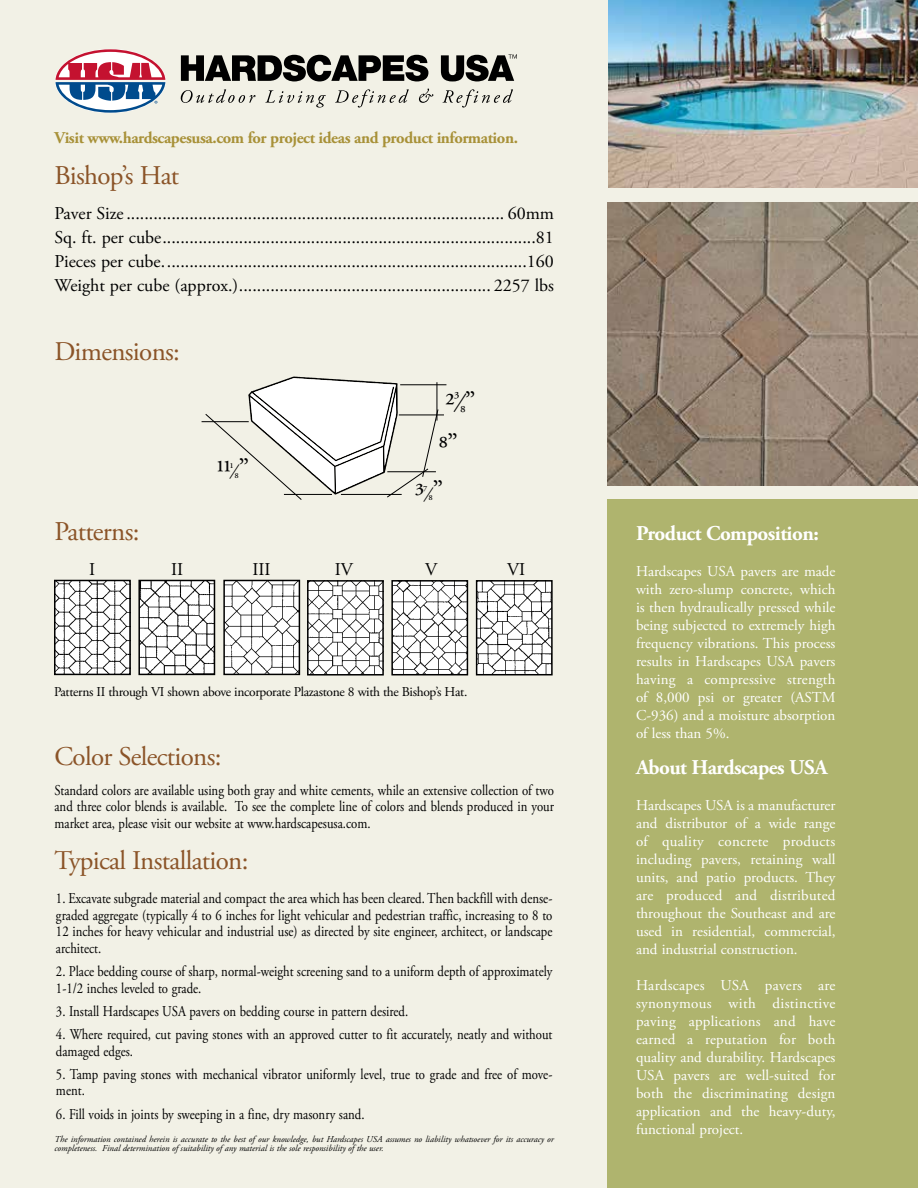
<style>
.page{position:relative;width:918px;height:1188px;background:#f2f1e6}
.page>*{position:absolute;margin:0;border:0;box-sizing:border-box;transform-origin:0 0}
.t1{font:27px "Adobe Garamond Pro";letter-spacing:-.025em;color:#8b5428}
.t2{font:27px "Adobe Garamond Pro";color:#000}
.t3{font:700 21px "Adobe Garamond Pro";letter-spacing:-.025em;color:#fff}
.t4{font:18px/24px "Adobe Garamond Pro";color:#000;text-align:right}
.t5{font:700 16.5px "Adobe Garamond Pro";letter-spacing:-.025em;color:#a89138}
.t6{font:15px/16.5px "Adobe Garamond Pro";color:#000;scale:.85 1}
.t7{font:15px/18px "Adobe Garamond Pro";color:#fff;text-align:justify}
.t8{font:13.5px "Adobe Garamond Pro";letter-spacing:-.025em;color:#000}
.t9{font:italic 9px/9px "Adobe Garamond Pro";color:#000}
.s1{font-size:21px}
</style>
<div class="page">
<div style="left:608px;top:499px;width:310px;height:689px;background:#afb46e"></div>
<img style="left:608px;top:202px;width:310px;height:284px">
<img style="left:609px;top:0;width:309px;height:188px">
<svg style="left:55px;top:49px;width:111px;height:64px"></svg>
<svg style="left:181px;top:54px;width:336px;height:27px;background:#61615c"></svg>
<svg style="left:181px;top:89px;width:332px;height:19px;background:#d7d6cc"></svg>
<hr style="left:400px;top:384px;width:46px;height:1px;background:#000">
<hr style="left:399px;top:415px;width:45px;height:1px;background:#000">
<hr style="left:202px;top:421px;width:47px;height:1px;background:#000">
<svg style="left:205px;top:376px;width:234px;height:125px"></svg>
<img style="left:57px;top:583px;width:71px;height:89px">
<div style="left:54px;top:580px;width:77px;height:95px;border:2px solid #000"></div>
<img style="left:141px;top:583px;width:71px;height:89px">
<div style="left:138px;top:580px;width:77px;height:95px;border:2px solid #000"></div>
<img style="left:226px;top:583px;width:71px;height:89px">
<div style="left:223px;top:580px;width:77px;height:95px;border:2px solid #000"></div>
<img style="left:394px;top:583px;width:71px;height:89px">
<div style="left:391px;top:580px;width:77px;height:95px;border:2px solid #000"></div>
<img style="left:479px;top:583px;width:71px;height:89px">
<div style="left:476px;top:580px;width:77px;height:95px;border:2px solid #000"></div>
<img style="left:310px;top:583px;width:71px;height:90px">
<div style="left:307px;top:580px;width:77px;height:96px;border:2px solid #000"></div>
<p class="t5" style="left:54px;top:128px;width:465px">Visit www.hardscapesusa.com for project ideas and product information.</p>
<h1 class="t1" style="left:54px;top:159px;width:126px">Bishop’s Hat</h1>
<p class="t4" style="left:54px;top:202px;width:222px">Paver Size .................................</p>
<p class="t4" style="left:508px;top:202px;width:48px">60mm</p>
<p class="t4" style="left:54px;top:226px;width:222px">Sq. ft. per cube.........................</p>
<p class="t4" style="left:536px;top:226px;width:19px">81</p>
<p class="t4" style="left:54px;top:250px;width:222px">Pieces per cube.........................</p>
<p class="t4" style="left:54px;top:250px;width:501px">160<br>Weight per cube (approx.)........................................................ 2257 lbs</p>
<h1 class="t1" style="left:54px;top:335px;width:127px">Dimensions:</h1>
<h1 class="t1" style="left:54px;top:515px;width:87px">Patterns:</h1>
<h1 class="t2" style="left:216px;top:454px;width:35px">11<sup>1</sup><span class="s1">⁄</span><sub>8</sub>”</h1>
<h1 class="t2" style="left:445px;top:386px;width:32px">2 <sup>3</sup>⁄<sub>8</sub>”</h1>
<h1 class="t2" style="left:438px;top:428px;width:21px">8 ”</h1>
<h1 class="t2" style="left:414px;top:475px;width:30px">3 <sup>7</sup><span class="s1">⁄</span><sub>8</sub>”</h1>
<p class="t4" style="left:89px;top:558px;width:8px">I</p>
<p class="t4" style="left:171px;top:558px;width:14px">II</p>
<p class="t4" style="left:252px;top:558px;width:20px">III</p>
<p class="t4" style="left:335px;top:558px;width:20px">IV</p>
<p class="t4" style="left:425px;top:558px;width:14px">V</p>
<p class="t4" style="left:507px;top:558px;width:20px">VI</p>
<p class="t8" style="left:54px;top:684px;width:415px">Patterns II through VI shown above incorporate Plazastone 8 with the Bishop’s Hat.</p>
<h1 class="t1" style="left:54px;top:740px;width:169px">Color Selections:</h1>
<p class="t6" style="left:54px;top:782px;width:589px;text-align:justify">Standard colors are available using both gray and white cements, while an extensive collection of two and three color blends is available. To see the complete line of colors and blends produced in your market area, please visit our website at www.hardscapesusa.com.</p>
<h1 class="t1" style="left:54px;top:844px;width:196px">Typical Installation:</h1>
<p class="t6" style="left:56px;top:891px;width:586px;text-align:justify">1. Excavate subgrade material and compact the area which has been cleared. Then backfill with dense&shy;graded aggregate (typically 4 to 6 inches for light vehicular and pedestrian traffic, increasing to 8 to 12 inches for heavy vehicular and industrial use) as directed by site engineer, architect, or landscape architect.</p>
<p class="t6" style="left:56px;top:964px;width:586px">2. Place bedding course of sharp, normal-weight screening sand to a uniform depth of approximately<br>1-1/2 inches leveled to grade.</p>
<p class="t6" style="left:56px;top:1003px;width:416px">3. Install Hardscapes USA pavers on bedding course in pattern desired.</p>
<p class="t6" style="left:56px;top:1027px;width:586px">4. Where required, cut paving stones with an approved cutter to fit accurately, neatly and without damaged edges.</p>
<p class="t6" style="left:56px;top:1066px;width:586px">5. Tamp paving stones with mechanical vibrator uniformly level, true to grade and free of move&shy;ment.</p>
<p class="t6" style="left:56px;top:1106px;width:365px">6. Fill voids in joints by sweeping in a fine, dry masonry sand.</p>
<p class="t9" style="left:54px;top:1135px;width:501px">The information contained herein is accurate to the best of our knowledge, but Hardscapes USA assumes no liability whatsoever for its accuracy or completeness. Final determination of suitability of any material is the sole responsibility of the user.</p>
<h2 class="t3" style="left:636px;top:521px;width:184px">Product Composition:</h2>
<p class="t7" style="left:636px;top:563px;width:201px">Hardscapes USA pavers are made with zero-slump concrete, which is then hydraulically pressed while being subjected to extremely high frequency vibrations. This process results in Hardscapes USA pavers having a compressive strength of 8,000 psi or greater (ASTM C-936) and a moisture absorption of less than 5%.</p>
<h2 class="t3" style="left:636px;top:755px;width:193px">About Hardscapes USA</h2>
<p class="t7" style="left:636px;top:797px;width:201px">Hardscapes USA is a manufacturer and distributor of a wide range of quality concrete products including pavers, retaining wall units, and patio products. They are produced and distributed throughout the Southeast and are used in residential, commercial, and industrial construction.</p>
<p class="t7" style="left:636px;top:977px;width:201px">Hardscapes USA pavers are synonymous with distinctive paving applications and have earned a reputation for both quality and durability. Hardscapes USA pavers are well-suited for both the discriminating design application and the heavy-duty, functional project.</p>
</div>
